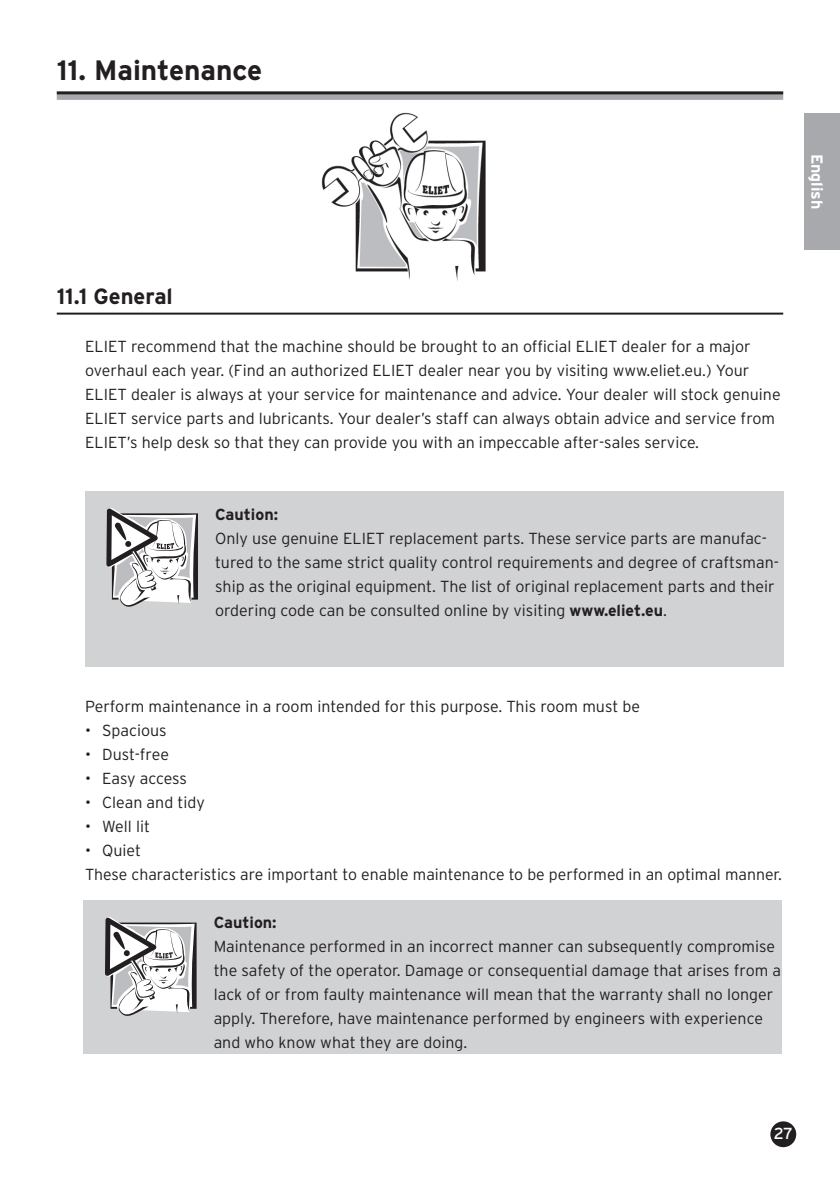
<style>
.page{position:relative;width:840px;height:1191px;background:#fff}
.page>*{position:absolute;margin:0;border:0;box-sizing:border-box;transform-origin:0 0}
.t1{font:700 28px "Interstate";color:#231f20}
.t2{font:700 22px "Interstate";color:#231f20}
.t3{font:300 16px/24px "Interstate";color:#231f20}
.t4{font:700 16px "Interstate";color:#231f20}
.t5{font:700 16px "Interstate";color:#fff}
.t6{font:16px "Interstate";color:#fff}
.s1{font-weight:700}
</style>
<div class="page">
<div style="left:84px;top:900px;width:697px;height:153px;background:#d1d2d4"></div>
<svg style="left:105px;top:917px;width:91px;height:98px"></svg>
<div style="left:85px;top:491px;width:697px;height:175px;background:#d1d2d4"></div>
<svg style="left:106px;top:508px;width:92px;height:98px;background:#c1c0c1"></svg>
<img style="left:321px;top:112px;width:165px;height:169px">
<div style="left:771px;top:1122px;width:23px;height:24px;background:#231f20;border-radius:50%"></div>
<div style="left:770px;top:1121px;width:25px;height:26px;border:2px solid #231f20;border-radius:50%"></div>
<div style="left:803px;top:113px;width:36px;height:136px;background:#a8a9ad"></div>
<div style="left:57px;top:94px;width:725px;height:6px;background:#a8a9ad"></div>
<hr style="left:57px;top:91px;width:725px;height:3px;background:#231f20">
<hr style="left:57px;top:313px;width:725px;height:2px;background:#231f20">
<h1 class="t1" style="left:57px;top:53px;width:207px">11. Maintenance</h1>
<p class="t5" style="left:826px;top:154px;width:57px;rotate:90deg">English</p>
<h2 class="t2" style="left:57px;top:283px;width:117px">11.1 General</h2>
<p class="t3" style="left:85px;top:334px;width:696px">ELIET recommend that the machine should be brought to an official ELIET dealer for a major overhaul each year. (Find an authorized ELIET dealer near you by visiting www.eliet.eu.) Your ELIET dealer is always at your service for maintenance and advice. Your dealer will stock genuine ELIET service parts and lubricants. Your dealer’s staff can always obtain advice and service from ELIET’s help desk so that they can provide you with an impeccable after-sales service.</p>
<p class="t4" style="left:215px;top:505px;width:64px">Caution:</p>
<p class="t3" style="left:215px;top:526px;width:565px">Only use genuine ELIET replacement parts. These service parts are manufac&shy;tured to the same strict quality control requirements and degree of craftsman&shy;ship as the original equipment. The list of original replacement parts and their ordering code can be consulted online by visiting <span class="s1">www.eliet.eu</span>.</p>
<p class="t3" style="left:85px;top:694px;width:556px">Perform maintenance in a room intended for this purpose. This room must be</p>
<p class="t3" style="left:85px;top:718px;width:83px">• Spacious</p>
<p class="t3" style="left:85px;top:742px;width:85px">• Dust-free</p>
<p class="t3" style="left:85px;top:766px;width:103px">• Easy access</p>
<p class="t3" style="left:85px;top:790px;width:121px">• Clean and tidy</p>
<p class="t3" style="left:85px;top:814px;width:66px">• Well lit</p>
<p class="t3" style="left:85px;top:838px;width:697px">• Quiet<br>These characteristics are important to enable maintenance to be performed in an optimal manner.</p>
<p class="t4" style="left:213px;top:913px;width:64px">Caution:</p>
<p class="t3" style="left:213px;top:934px;width:568px">Maintenance performed in an incorrect manner can subsequently compromise the safety of the operator. Damage or consequential damage that arises from a lack of or from faulty maintenance will mean that the warranty shall no longer apply. Therefore, have maintenance performed by engineers with experience and who know what they are doing.</p>
<p class="t6" style="left:773px;top:1124px;width:21px">27</p>
</div>
